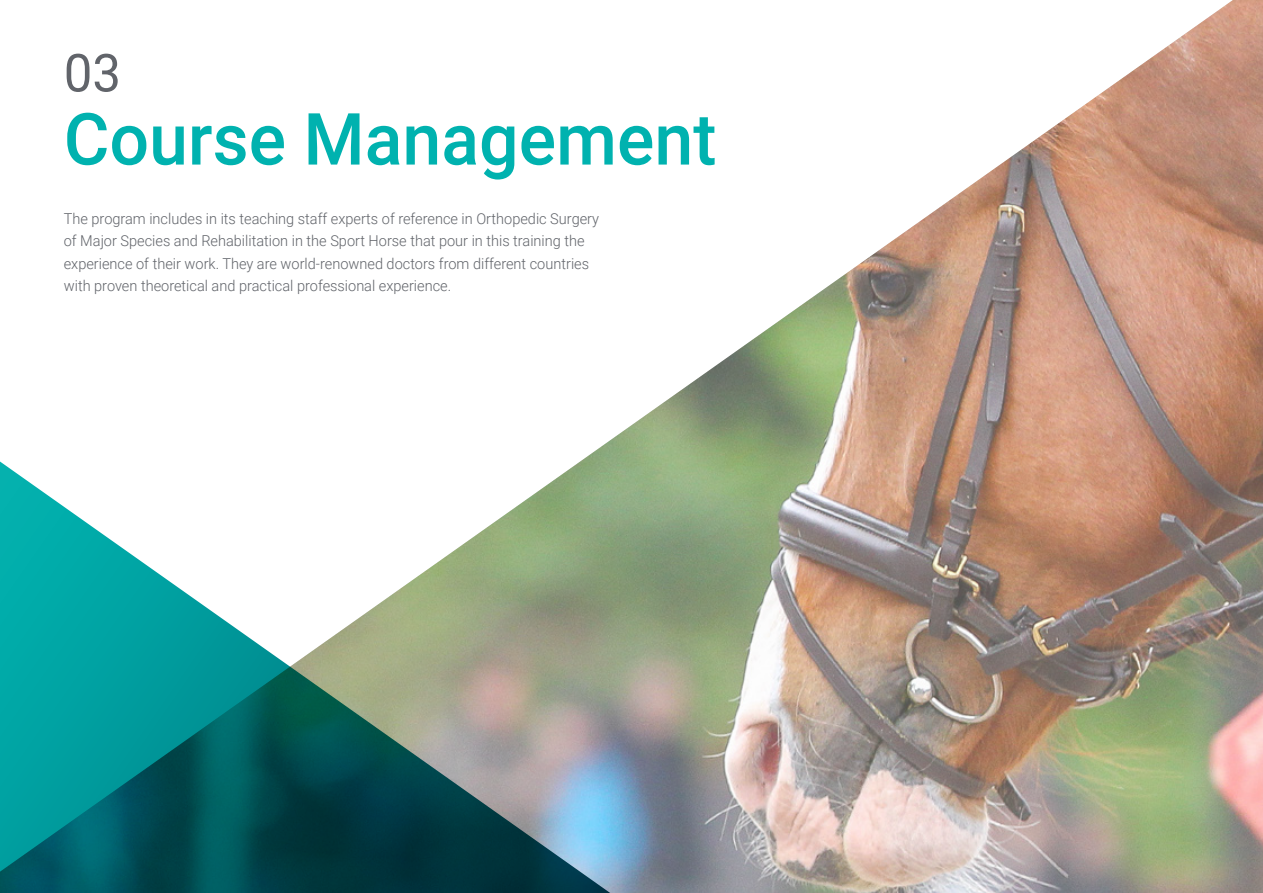
<style>
.page{position:relative;width:1263px;height:893px;background:#fff}
.page>*{position:absolute;margin:0;border:0;box-sizing:border-box;transform-origin:0 0}
.t1{font:500 72px "Roboto";color:#00b2af}
.t2{font:52.5px "Roboto";color:#61646a}
.t3{font:300 15px/22.5px "Roboto";color:#61646a}
</style>
<div class="page">
<img style="left:602px;top:0;width:661px;height:893px">
<svg style="left:0;top:446px;width:640px;height:447px"></svg>
<h2 class="t2" style="left:64px;top:36px;width:59px">03</h2>
<h1 class="t1" style="left:64px;top:89px;width:654px">Course Management</h1>
<p class="t3" style="left:64px;top:207px;width:537px">The program includes in its teaching staff experts of reference in Orthopedic Surgery of Major Species and Rehabilitation in the Sport Horse that pour in this training the experience of their work. They are world-renowned doctors from different countries with proven theoretical and practical professional experience.</p>
</div>
